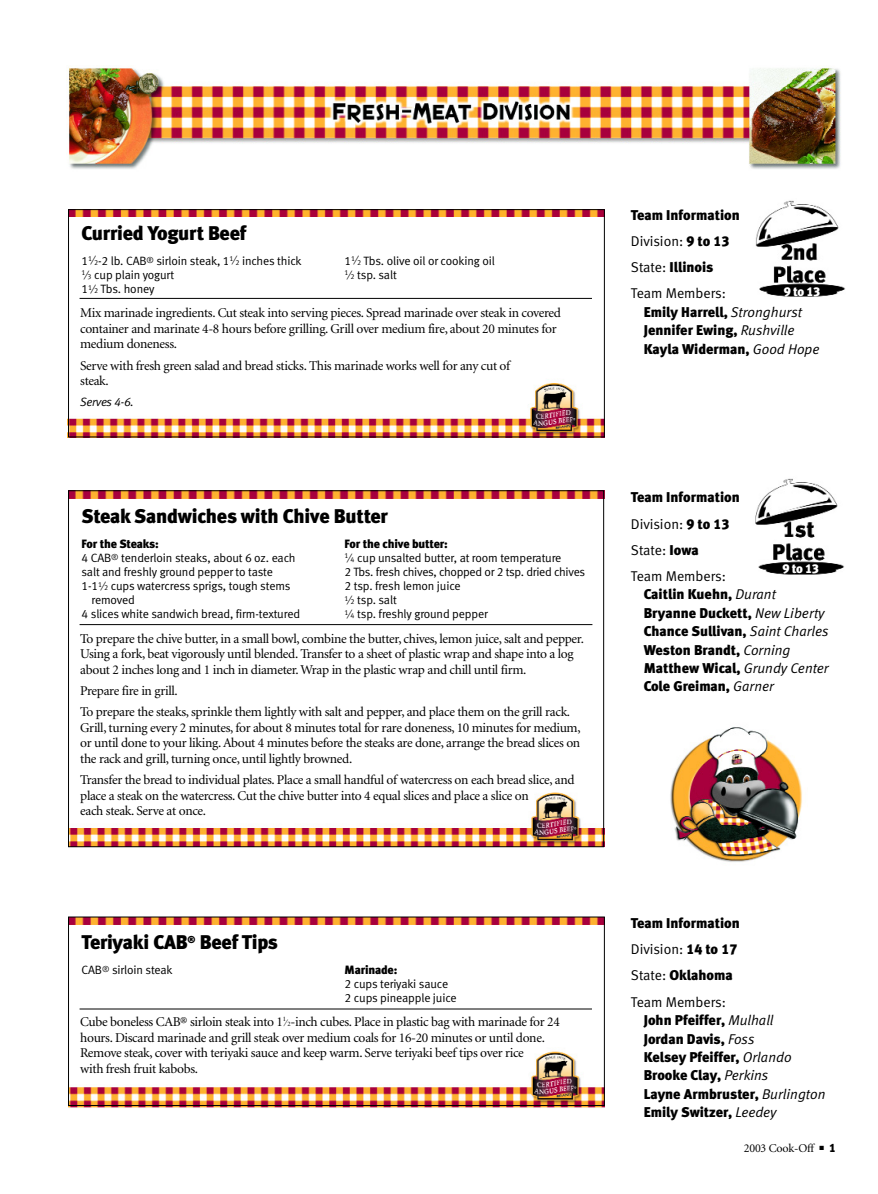
<style>
.page{position:relative;width:878px;height:1194px;background:#fff}
.page>*{position:absolute;margin:0;border:0;box-sizing:border-box;transform-origin:0 0}
.t1{font:19.8px "Meta Black LF";letter-spacing:-.01em;color:#000}
.t2{font:14.1px/18.5px "Meta Black LF";color:#000}
.t3{font:14.1px/26.2px "Meta Normal LF";color:#000}
.t4{font:13.5px/15.6px "Minion";letter-spacing:-.025em;color:#000}
.t5{font:12.75px "Meta Black LF";letter-spacing:-.035em;color:#fff}
.t6{font:12px/14.1px "Meta Normal LF";letter-spacing:-.01em;color:#000}
.t7{font:12px "Meta Black LF";letter-spacing:-.01em;color:#000}
.t8{font:12px "Minion";letter-spacing:-.015em;color:#000}
.t9{font:italic 12px "Meta Normal LF";letter-spacing:-.03em;color:#000}
.s1{font-size:9.6px}
.s2{font-size:7.2px}
.s3{font-size:10.05px}
.s4{font-size:6.75px}
.s5{font-family:"Meta Black LF"}
.s6{font-family:"Meta Normal LF"}
.s7{font-family:"Meta Normal LF";font-style:italic}
</style>
<div class="page">
<img style="left:66px;top:68px;width:775px;height:101px">
<img style="left:68px;top:1051px;width:536px;height:58px">
<img style="left:70px;top:919px;width:532px;height:6px">
<hr style="left:80px;top:1009px;width:512px;height:1px;background:#000">
<div style="left:68px;top:917px;width:536px;height:189px;border:1px solid #000"></div>
<img style="left:70px;top:383px;width:532px;height:52px">
<img style="left:70px;top:211px;width:532px;height:5px">
<hr style="left:80px;top:298px;width:512px;height:1px;background:#000">
<div style="left:68px;top:209px;width:536px;height:228px;border:1px solid #000"></div>
<img style="left:70px;top:792px;width:532px;height:53px">
<img style="left:70px;top:492px;width:532px;height:7px">
<hr style="left:80px;top:624px;width:512px;height:1px;background:#000">
<img style="left:755px;top:478px;width:89px;height:97px">
<img style="left:755px;top:200px;width:90px;height:97px">
<img style="left:670px;top:727px;width:133px;height:135px">
<h1 class="t1" style="left:82px;top:225px;width:166px">Curried Yogurt Beef</h1>
<p class="t6" style="left:82px;top:254px;width:221px">1<sup>1</sup><span class="s1">⁄</span><span class="s2">2</span>-2 lb. CAB<sup>®</sup> sirloin steak, 1<sup>1</sup><span class="s1">⁄</span><span class="s2">2</span> inches thick<br><sup>1</sup><span class="s1">⁄</span><span class="s2">3</span> cup plain yogurt<br>1<sup>1</sup><span class="s1">⁄</span><span class="s2">2</span> Tbs. honey</p>
<p class="t6" style="left:344px;top:254px;width:152px">1<sup>1</sup><span class="s1">⁄</span><span class="s2">2</span> Tbs. olive oil or cooking oil<br><sup>1</sup><span class="s1">⁄</span><span class="s2">2</span> tsp. salt</p>
<p class="t4" style="left:80px;top:306px;width:482px">Mix marinade ingredients. Cut steak into serving pieces. Spread marinade over steak in covered container and marinate 4-8 hours before grilling. Grill over medium fire, about 20 minutes for medium doneness.</p>
<p class="t4" style="left:80px;top:359px;width:431px">Serve with fresh green salad and bread sticks. This marinade works well for any cut of steak.</p>
<p class="t9" style="left:80px;top:398px;width:55px">Serves 4-6.</p>
<h1 class="t1" style="left:82px;top:508px;width:308px">Steak Sandwiches with Chive Butter</h1>
<p class="t7" style="left:82px;top:539px;width:79px">For the Steaks:</p>
<p class="t6" style="left:82px;top:551px;width:215px">4 CAB<sup>®</sup> tenderloin steaks, about 6 oz. each</p>
<p class="t6" style="left:82px;top:566px;width:193px">salt and freshly ground pepper to taste</p>
<p class="t6" style="left:82px;top:580px;width:210px">1-1<sup>1</sup><span class="s1">⁄</span><span class="s2">2</span> cups watercress sprigs, tough stems</p>
<p class="t6" style="left:91px;top:594px;width:45px">removed</p>
<p class="t6" style="left:82px;top:608px;width:220px">4 slices white sandwich bread, firm-textured</p>
<p class="t7" style="left:344px;top:539px;width:105px">For the chive butter:</p>
<p class="t6" style="left:344px;top:551px;width:242px"><sup>1</sup><span class="s1">⁄</span><span class="s2">4</span> cup unsalted butter, at room temperature<br>2 Tbs. fresh chives, chopped or 2 tsp. dried chives<br>2 tsp. fresh lemon juice<br><sup>1</sup><span class="s1">⁄</span><span class="s2">2</span> tsp. salt<br><sup>1</sup><span class="s1">⁄</span><span class="s2">4</span> tsp. freshly ground pepper</p>
<p class="t4" style="left:80px;top:632px;width:505px">To prepare the chive butter, in a small bowl, combine the butter, chives, lemon juice, salt and pepper.<br>Using a fork, beat vigorously until blended. Transfer to a sheet of plastic wrap and shape into a log about 2 inches long and 1 inch in diameter. Wrap in the plastic wrap and chill until firm.</p>
<p class="t4" style="left:80px;top:681px;width:491px;line-height:21.3px">Prepare fire in grill.<br>To prepare the steaks, sprinkle them lightly with salt and pepper, and place them on the grill rack.</p>
<p class="t4" style="left:80px;top:721px;width:502px;text-align:justify">Grill, turning every 2 minutes, for about 8 minutes total for rare doneness, 10 minutes for medium, or until done to your liking. About 4 minutes before the steaks are done, arrange the bread slices on the rack and grill, turning once, until lightly browned.</p>
<p class="t4" style="left:80px;top:773px;width:495px">Transfer the bread to individual plates. Place a small handful of watercress on each bread slice, and place a steak on the watercress. Cut the chive butter into 4 equal slices and place a slice on<br>each steak. Serve at once.</p>
<h1 class="t1" style="left:82px;top:935px;width:198px">Teriyaki CAB<sup>®</sup> Beef Tips</h1>
<p class="t6" style="left:82px;top:963px;width:93px">CAB<sup>®</sup> sirloin steak</p>
<p class="t7" style="left:344px;top:965px;width:54px">Marinade:</p>
<p class="t6" style="left:344px;top:978px;width:114px">2 cups teriyaki sauce<br>2 cups pineapple juice</p>
<p class="t4" style="left:80px;top:1015px;width:481px">Cube boneless CAB® sirloin steak into 1<sup>1</sup><span class="s3">⁄</span><span class="s4">2</span>-inch cubes. Place in plastic bag with marinade for 24 hours. Discard marinade and grill steak over medium coals for 16-20 minutes or until done.<br>Remove steak, cover with teriyaki sauce and keep warm. Serve teriyaki beef tips over rice<br>with fresh fruit kabobs.</p>
<p class="t2" style="left:631px;top:207px;width:110px">Team Information</p>
<p class="t3" style="left:631px;top:229px;width:100px">Division: <span class="s5">9 to 13</span></p>
<p class="t2" style="left:631px;top:259px;width:84px"><span class="s6">State:</span> Illinois</p>
<p class="t3" style="left:631px;top:281px;width:97px">Team Members:</p>
<p class="t2" style="left:643px;top:304px;width:177px">Emily Harrell, <span class="s7">Stronghurst<br></span>Jennifer Ewing, <span class="s7">Rushville<br></span>Kayla Widerman, <span class="s7">Good Hope</span></p>
<p class="t5" style="left:783px;top:286px;width:38px">9 to 13</p>
<p class="t2" style="left:631px;top:489px;width:110px">Team Information</p>
<p class="t3" style="left:631px;top:512px;width:100px">Division: <span class="s5">9 to 13<br></span>State: <span class="s5">Iowa<br></span>Team Members:</p>
<p class="t2" style="left:643px;top:586px;width:187px">Caitlin Kuehn, <span class="s7">Durant<br></span>Bryanne Duckett, <span class="s7">New Liberty<br></span>Chance Sullivan, <span class="s7">Saint Charles<br></span>Weston Brandt, <span class="s7">Corning<br></span>Matthew Wical, <span class="s7">Grundy Center<br></span>Cole Greiman, <span class="s7">Garner</span></p>
<p class="t5" style="left:782px;top:564px;width:38px">9 to 13</p>
<p class="t2" style="left:631px;top:915px;width:110px">Team Information</p>
<p class="t3" style="left:631px;top:937px;width:108px">Division: <span class="s5">14 to 17</span></p>
<p class="t2" style="left:631px;top:968px;width:103px"><span class="s6">State:</span> Oklahoma</p>
<p class="t3" style="left:631px;top:990px;width:97px">Team Members:</p>
<p class="t2" style="left:643px;top:1012px;width:183px">John Pfeiffer, <span class="s7">Mulhall<br></span>Jordan Davis, <span class="s7">Foss<br></span>Kelsey Pfeiffer, <span class="s7">Orlando<br></span>Brooke Clay, <span class="s7">Perkins<br></span>Layne Armbruster, <span class="s7">Burlington<br></span>Emily Switzer, <span class="s7">Leedey</span></p>
<p class="t8" style="left:743px;top:1144px;width:94px">2003 Cook-Off ■ <span class="s5">1</span></p>
</div>
